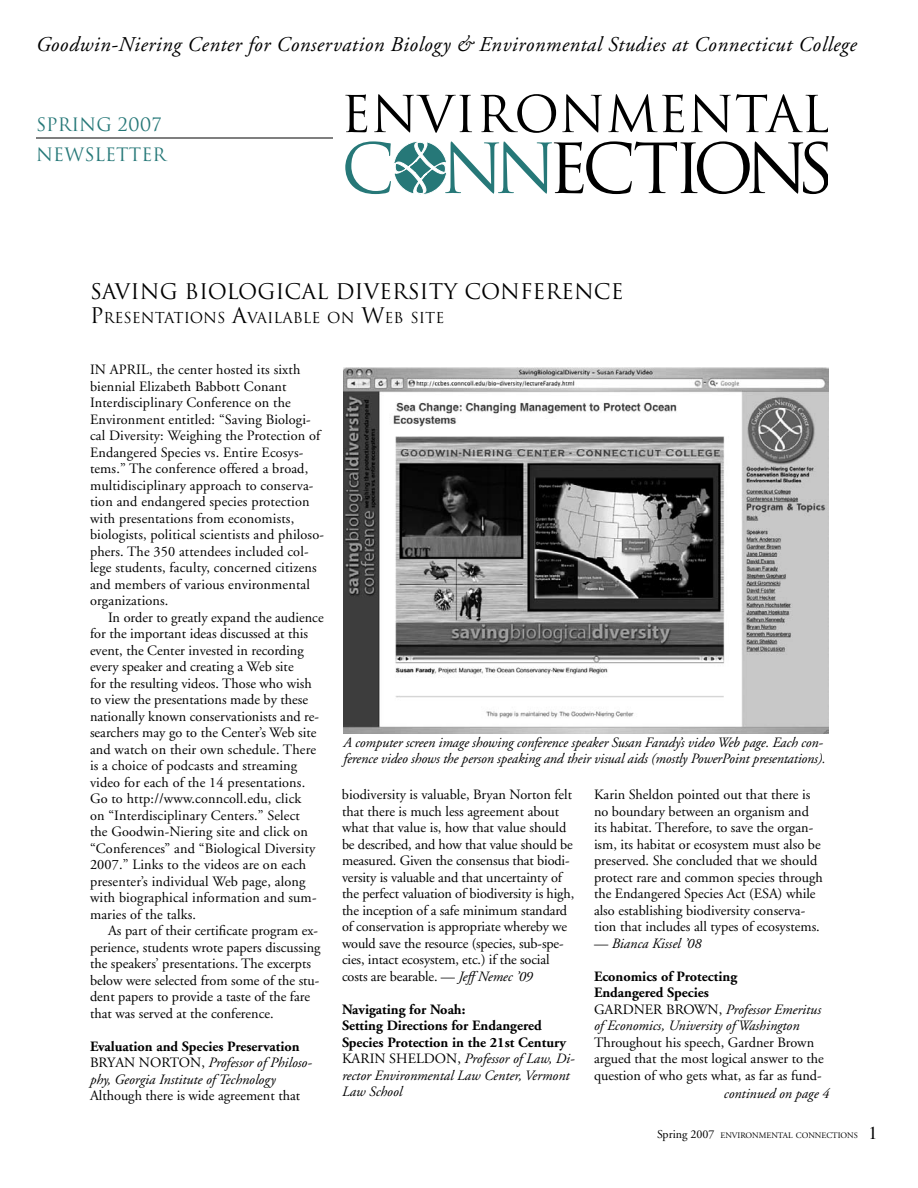
<style>
.page{position:relative;width:918px;height:1188px;background:#fff}
.page>*{position:absolute;margin:0;border:0;box-sizing:border-box;transform-origin:0 0}
.t1{font:italic 21px "Adobe Garamond";letter-spacing:.025em;color:#000}
.t2{font:21px "Trajan";color:#000}
.t3{font:18px/30px "Trajan";color:#267878}
.t4{font:14.7px "Trajan";color:#000}
.t5{font:14.25px/16.5px "Adobe Garamond";color:#000}
.t6{font:italic 14.25px/16.5px "Adobe Garamond";letter-spacing:-.01em;color:#000}
.t7{font:700 14.25px/16.5px "Adobe Garamond";color:#000}
.t8{font:8.4px "Adobe Garamond";color:#000}
.s1{font-size:21px}
.s2{font-weight:700;font-style:normal}
.s3{font-style:normal}
.s4{font-style:italic}
.s5{font-weight:400}
.s6{font-weight:400;font-style:italic}
.s7{font-size:12px}
</style>
<div class="page">
<svg style="left:345px;top:141px;width:483px;height:54px"></svg>
<svg style="left:345px;top:94px;width:22px;height:38px"></svg>
<svg style="left:374px;top:94px;width:98px;height:39px"></svg>
<svg style="left:481px;top:94px;width:75px;height:39px"></svg>
<svg style="left:562px;top:94px;width:40px;height:39px"></svg>
<svg style="left:608px;top:94px;width:76px;height:38px"></svg>
<svg style="left:691px;top:94px;width:137px;height:39px"></svg>
<hr style="left:36px;top:138px;width:297px;height:1px;background:#000">
<img style="left:344px;top:367px;width:485px;height:366px">
<h1 class="t1" style="left:36px;top:33px;width:822px">Goodwin-Niering Center for Conservation Biology &amp; Environmental Studies at Connecticut College</h1>
<p class="t3" style="left:36px;top:110px;width:131px">SPRING 2007<br>NEWSLETTER</p>
<h1 class="t2" style="left:90px;top:278px;width:535px">SAVING BIOLOGICAL DIVERSITY CONFERENCE</h1>
<p class="t4" style="left:90px;top:308px;width:356px"><span class="s1">P</span>RESENTATIONS <span class="s1">A</span>VAILABLE ON <span class="s1">W</span>EB SITE</p>
<p class="t5" style="left:90px;top:362px;width:236px">In April, the center hosted its sixth biennial Elizabeth Babbott Conant Interdisciplinary Conference on the Environment entitled: “Saving Biologi&shy;cal Diversity: Weighing the Protection of Endangered Species vs. Entire Ecosys&shy;tems.” The conference offered a broad, multidisciplinary approach to conserva&shy;tion and endangered species protection with presentations from economists, biologists, political scientists and philoso&shy;phers. The 350 attendees included col&shy;lege students, faculty, concerned citizens and members of various environmental organizations.</p>
<p class="t5" style="left:90px;top:609px;width:235px;text-indent:18px">In order to greatly expand the audience for the important ideas discussed at this event, the Center invested in recording every speaker and creating a Web site<br>for the resulting videos. Those who wish to view the presentations made by these nationally known conservationists and re&shy;searchers may go to the Center’s Web site and watch on their own schedule. There is a choice of podcasts and streaming video for each of the 14 presentations.<br>Go to http://www.conncoll.edu, click<br>on “Interdisciplinary Centers.” Select<br>the Goodwin-Niering site and click on “Conferences” and “Biological Diversity 2007.” Links to the videos are on each presenter’s individual Web page, along with biographical information and sum&shy;maries of the talks.</p>
<p class="t5" style="left:90px;top:923px;width:232px;text-indent:18px">As part of their certificate program ex&shy;perience, students wrote papers discussing the speakers’ presentations. The excerpts below were selected from some of the stu&shy;dent papers to provide a taste of the fare that was served at the conference.</p>
<p class="t6" style="left:90px;top:1038px;width:223px"><span class="s2">Evaluation and Species Preservation<br></span><span class="s3">BRYAN NORTON,</span> Professor of Philoso&shy;phy, Georgia Institute of Technology</p>
<p class="t5" style="left:90px;top:1088px;width:212px">Although there is wide agreement that</p>
<p class="t6" style="left:344px;top:734px;width:484px">A computer screen image showing conference speaker Susan Farady’s video Web page. Each con&shy;ference video shows the person speaking and their visual aids (mostly PowerPoint presentations).</p>
<p class="t5" style="left:342px;top:787px;width:234px">biodiversity is valuable, Bryan Norton felt that there is much less agreement about what that value is, how that value should be described, and how that value should be measured. Given the consensus that biodi&shy;versity is valuable and that uncertainty of the perfect valuation of biodiversity is high, the inception of a safe minimum standard of conservation is appropriate whereby we would save the resource (species, sub-spe&shy;cies, intact ecosystem, etc.) if the social costs are bearable. — <span class="s4">Jeff Nemec ’09</span></p>
<p class="t7" style="left:342px;top:1001px;width:234px">Navigating for Noah:<br>Setting Directions for Endangered<br>Species Protection in the 21st Century<br><span class="s5">KARIN SHELDON,</span> <span class="s6">Professor of Law, Di&shy;rector Environmental Law Center, Vermont<br>Law School</span></p>
<p class="t5" style="left:594px;top:787px;width:230px">Karin Sheldon pointed out that there is no boundary between an organism and its habitat. Therefore, to save the organ&shy;ism, its habitat or ecosystem must also be preserved. She concluded that we should protect rare and common species through the Endangered Species Act (ESA) while also establishing biodiversity conserva&shy;tion that includes all types of ecosystems.</p>
<p class="t6" style="left:594px;top:936px;width:109px"><span class="s3">—</span> Bianca Kissel ’08</p>
<p class="t6" style="left:594px;top:969px;width:229px"><span class="s2">Economics of Protecting<br>Endangered Species<br></span><span class="s3">GARDNER BROWN,</span> Professor Emeritus of Economics, University of Washington</p>
<p class="t5" style="left:594px;top:1035px;width:231px">Throughout his speech, Gardner Brown argued that the most logical answer to the question of who gets what, as far as fund-</p>
<p class="t6" style="left:724px;top:1085px;width:96px">continued on page</p>
<p class="t8" style="left:657px;top:1131px;width:202px"><span class="s7">Spring 2007</span> environmental connections</p>
</div>
